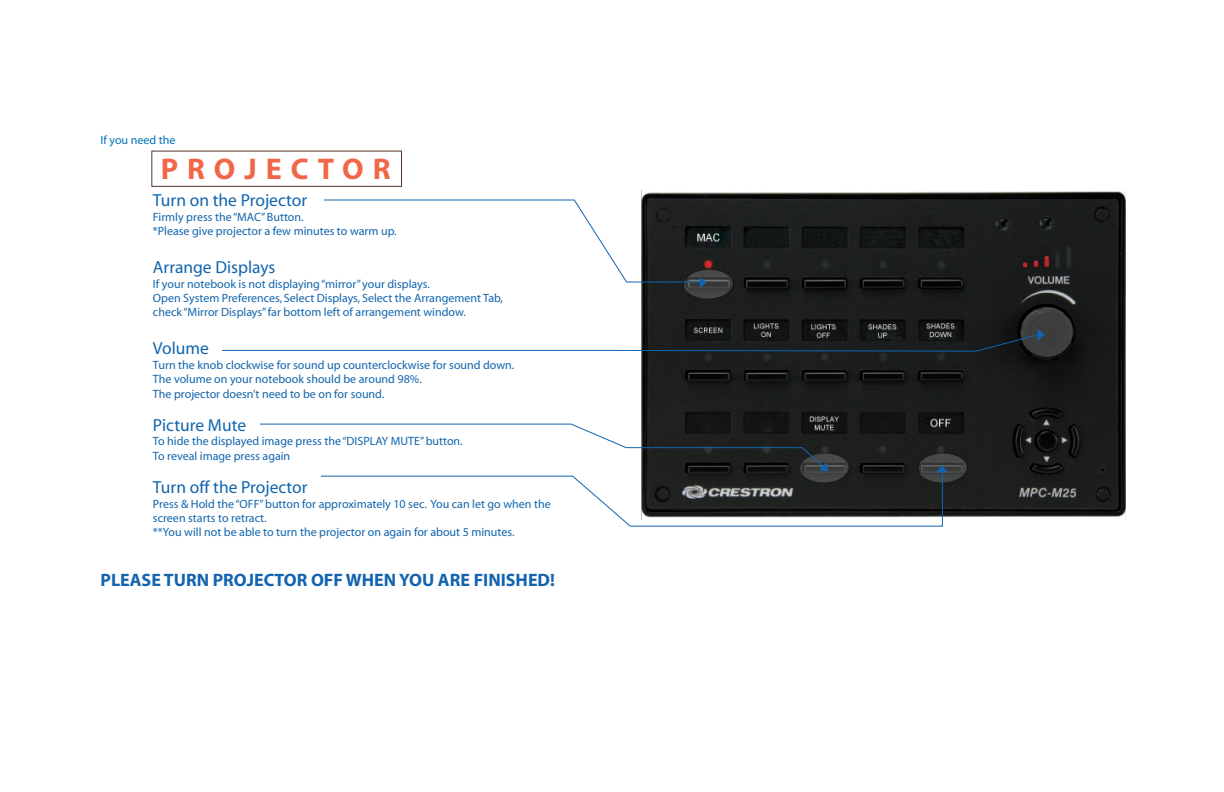
<style>
.page{position:relative;width:1224px;height:792px;background:#fff}
.page>*{position:absolute;margin:0;border:0;box-sizing:border-box;transform-origin:0 0}
.t1{font:700 30px "Myriad";letter-spacing:.3em;color:#f26648}
.t2{font:700 18px "Myriad";color:#1264b1}
.t3{font:17.5px "Myriad";color:#1165ad}
.t4{font:12px/14.4px "Myriad";color:#1165ad}
.t5{font:12px "Myriad";color:#0072bc}
</style>
<div class="page">
<img style="left:641px;top:190px;width:485px;height:330px">
<div style="left:151px;top:151px;width:251px;height:36px;border:1px solid #55362c"></div>
<svg style="left:323px;top:199px;width:410px;height:100px"></svg>
<svg style="left:222px;top:307px;width:851px;height:50px"></svg>
<svg style="left:260px;top:423px;width:707px;height:104px"></svg>
<p class="t5" style="left:101px;top:134px;width:76px">If you need the</p>
<h1 class="t1" style="left:161px;top:154px;width:231px">PROJECTOR</h1>
<h3 class="t3" style="left:153px;top:192px;width:156px">Turn on the Projector</h3>
<p class="t4" style="left:153px;top:210px;width:245px">Firmly press the “MAC” Button.<br>*Please give projector a few minutes to warm up.</p>
<h3 class="t3" style="left:153px;top:259px;width:124px">Arrange Displays</h3>
<p class="t4" style="left:153px;top:277px;width:351px">If your notebook is not displaying “mirror” your displays.<br>Open System Preferences, Select Displays, Select the Arrangement Tab, check “Mirror Displays” far bottom left of arrangement window.</p>
<h3 class="t3" style="left:153px;top:340px;width:57px">Volume</h3>
<p class="t4" style="left:153px;top:358px;width:363px">Turn the knob clockwise for sound up counterclockwise for sound down.<br>The volume on your notebook should be around 98%.<br>The projector doesn’t need to be on for sound.</p>
<h3 class="t3" style="left:153px;top:416px;width:95px">Picture Mute</h3>
<p class="t4" style="left:153px;top:435px;width:311px">To hide the displayed image press the “DISPLAY MUTE” button.<br>To reveal image press again</p>
<h3 class="t3" style="left:153px;top:479px;width:156px">Turn off the Projector</h3>
<p class="t4" style="left:153px;top:497px;width:399px">Press &amp; Hold the “OFF” button for approximately 10 sec. You can let go when the screen starts to retract.<br>**You will not be able to turn the projector on again for about 5 minutes.</p>
<h2 class="t2" style="left:101px;top:570px;width:456px">PLEASE TURN PROJECTOR OFF WHEN YOU ARE FINISHED!</h2>
</div>
